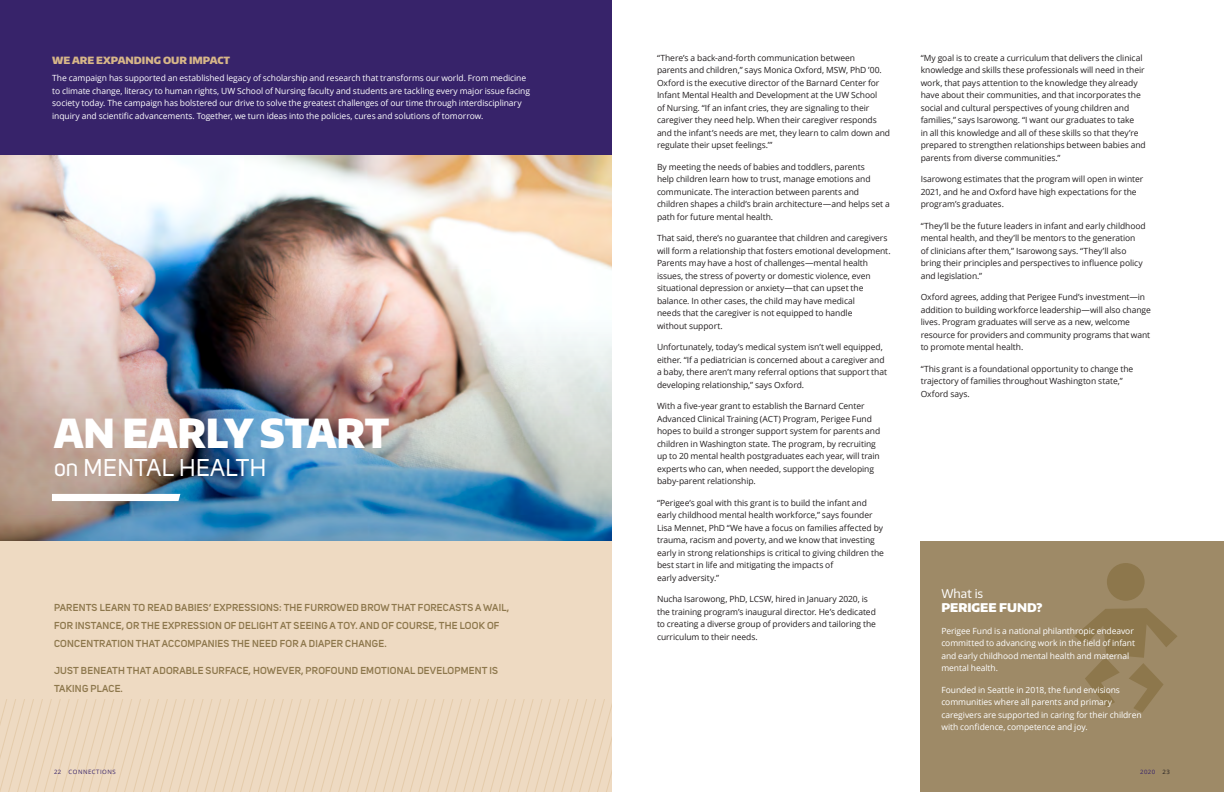
<style>
.page{position:relative;width:1224px;height:792px;background:#fff}
.page>*{position:absolute;margin:0;border:0;box-sizing:border-box;transform-origin:0 0}
.t1{font:900 40px "Encode Sans Narrow";color:#fff}
.t2{font:24px "Uni Sans";letter-spacing:.02em;color:#fff}
.t3{font:900 12px/14px "Encode Sans Normal";color:#fff}
.intro{font:600 10px/18px "Uni Sans";letter-spacing:.02em;color:#8d774c}
.t4{font:900 10px "Encode Sans Normal";color:#d7b688}
.t5{font:8.5px/12.5px "Open Sans";letter-spacing:-.005em;color:#231f20}
.t6{font:8.5px/12.5px "Open Sans";letter-spacing:-.005em;color:#fff}
.t7{font:6px "Open Sans";letter-spacing:.085em;color:#37236a}
.s1{font-weight:400}
.s2{color:#231f20}
</style>
<div class="page">
<div style="left:0;top:534px;width:612px;height:258px;background:#eedac2"></div>
<div style="left:921px;top:541px;width:303px;height:251px;background:#9e8a67"></div>
<img style="left:0;top:154px;width:612px;height:130px">
<div style="left:0;top:0;width:612px;height:154px;background:#37236a"></div>
<div style="left:1107px;top:563px;width:38px;height:38px;background:#8d774c;border-radius:50%"></div>
<svg style="left:1075px;top:608px;width:102px;height:105px"></svg>
<img style="left:0;top:284px;width:612px;height:257px">
<svg style="left:0;top:699px;width:612px;height:93px"></svg>
<svg style="left:52px;top:494px;width:128px;height:7px"></svg>
<p class="t4" style="left:52px;top:54px;width:180px">WE ARE EXPANDING OUR IMPACT</p>
<p class="t6" style="left:52px;top:72px;width:479px">The campaign has supported an established legacy of scholarship and research that transforms our world. From medicine to climate change, literacy to human rights, UW School of Nursing faculty and students are tackling every major issue facing society today. The campaign has bolstered our drive to solve the greatest challenges of our time through interdisciplinary inquiry and scientific advancements. Together, we turn ideas into the policies, cures and solutions of tomorrow.</p>
<p class="t1" style="left:54px;top:407px;width:337px">AN EARLY START</p>
<p class="t2" style="left:54px;top:454px;width:214px">on MENTAL HEALTH</p>
<p class="intro" style="left:54px;top:597px;width:457px">PARENTS LEARN TO READ BABIES’ EXPRESSIONS: THE FURROWED BROW THAT FORECASTS A WAIL,<br>FOR INSTANCE, OR THE EXPRESSION OF DELIGHT AT SEEING A TOY. AND OF COURSE, THE LOOK OF<br>CONCENTRATION THAT ACCOMPANIES THE NEED FOR A DIAPER CHANGE.</p>
<p class="intro" style="left:54px;top:660px;width:446px">JUST BENEATH THAT ADORABLE SURFACE, HOWEVER, PROFOUND EMOTIONAL DEVELOPMENT IS<br>TAKING PLACE.</p>
<p class="t5" style="left:657px;top:51px;width:235px">“There’s a back-and-forth communication between<br>parents and children,” says Monica Oxford, MSW, PhD ’00.<br>Oxford is the executive director of the Barnard Center for Infant Mental Health and Development at the UW School<br>of Nursing. “If an infant cries, they are signaling to their caregiver they need help. When their caregiver responds and the infant’s needs are met, they learn to calm down and regulate their upset feelings.’”</p>
<p class="t5" style="left:657px;top:160px;width:234px">By meeting the needs of babies and toddlers, parents<br>help children learn how to trust, manage emotions and communicate. The interaction between parents and children shapes a child’s brain architecture—and helps set a path for future mental health.</p>
<p class="t5" style="left:657px;top:231px;width:235px">That said, there’s no guarantee that children and caregivers will form a relationship that fosters emotional development.<br>Parents may have a host of challenges—mental health issues, the stress of poverty or domestic violence, even situational depression or anxiety—that can upset the balance. In other cases, the child may have medical<br>needs that the caregiver is not equipped to handle<br>without support.</p>
<p class="t5" style="left:657px;top:341px;width:232px">Unfortunately, today’s medical system isn’t well equipped, either. “If a pediatrician is concerned about a caregiver and a baby, there aren’t many referral options that support that developing relationship,” says Oxford.</p>
<p class="t5" style="left:657px;top:400px;width:225px">With a five-year grant to establish the Barnard Center Advanced Clinical Training (ACT) Program, Perigee Fund hopes to build a stronger support system for parents and children in Washington state. The program, by recruiting up to 20 mental health postgraduates each year, will train experts who can, when needed, support the developing baby-parent relationship.</p>
<p class="t5" style="left:657px;top:496px;width:228px">“Perigee’s goal with this grant is to build the infant and early childhood mental health workforce,” says founder Lisa Mennet, PhD “We have a focus on families affected by trauma, racism and poverty, and we know that investing early in strong relationships is critical to giving children the best start in life and mitigating the impacts of<br>early adversity.”</p>
<p class="t5" style="left:657px;top:593px;width:221px">Nucha Isarowong, PhD, LCSW, hired in January 2020, is the training program’s inaugural director. He’s dedicated to creating a diverse group of providers and tailoring the curriculum to their needs.</p>
<p class="t5" style="left:921px;top:51px;width:227px">“My goal is to create a curriculum that delivers the clinical knowledge and skills these professionals will need in their work, that pays attention to the knowledge they already have about their communities, and that incorporates the social and cultural perspectives of young children and families,” says Isarowong. “I want our graduates to take<br>in all this knowledge and all of these skills so that they’re prepared to strengthen relationships between babies and parents from diverse communities.”</p>
<p class="t5" style="left:921px;top:173px;width:224px">Isarowong estimates that the program will open in winter<br>2021, and he and Oxford have high expectations for the program’s graduates.</p>
<p class="t5" style="left:921px;top:219px;width:227px">“They’ll be the future leaders in infant and early childhood mental health, and they’ll be mentors to the generation<br>of clinicians after them,” Isarowong says. “They’ll also bring their principles and perspectives to influence policy and legislation.”</p>
<p class="t5" style="left:921px;top:291px;width:232px">Oxford agrees, adding that Perigee Fund’s investment—in addition to building workforce leadership—will also change lives. Program graduates will serve as a new, welcome resource for providers and community programs that want to promote mental health.</p>
<p class="t5" style="left:921px;top:362px;width:214px">“This grant is a foundational opportunity to change the trajectory of families throughout Washington state,”<br>Oxford says.</p>
<p class="t3" style="left:941px;top:587px;width:103px"><span class="s1">What is<br></span>PERIGEE FUND?</p>
<p class="t6" style="left:941px;top:624px;width:195px">Perigee Fund is a national philanthropic endeavor committed to advancing work in the field of infant and early childhood mental health and maternal mental health.</p>
<p class="t6" style="left:941px;top:683px;width:202px">Founded in Seattle in 2018, the fund envisions communities where all parents and primary caregivers are supported in caring for their children with confidence, competence and joy.</p>
<p class="t7" style="left:54px;top:768px;width:63px">22 CONNECTIONS</p>
<p class="t7" style="left:1140px;top:768px;width:31px">2020 <span class="s2">23</span></p>
</div>
